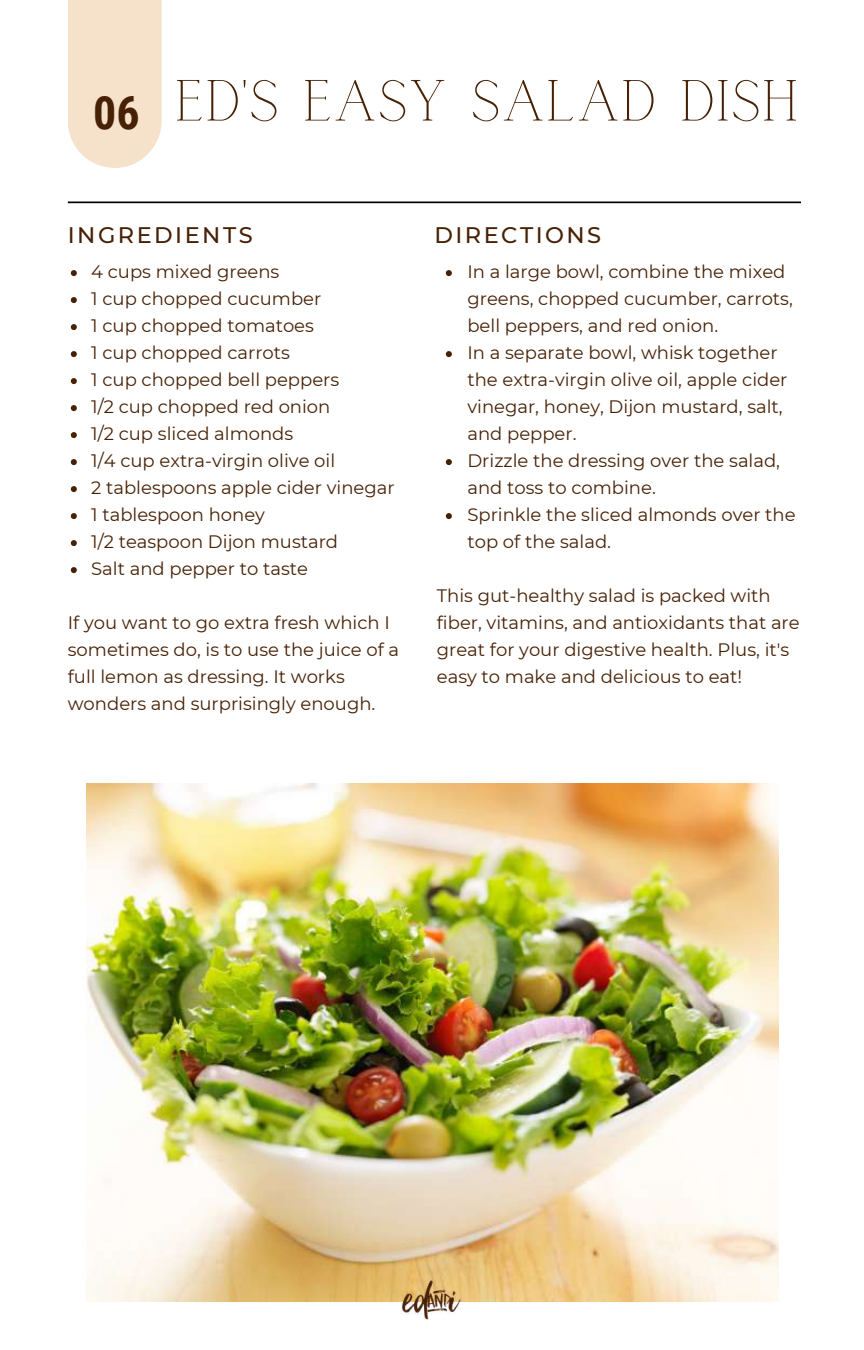
<style>
.page{position:relative;width:864px;height:1350px;background:#fff}
.page>*{position:absolute;margin:0;border:0;box-sizing:border-box;transform-origin:0 0}
.t1{font:57.38px "Calgary";color:#472105}
.t2{font:700 45.9px "Roboto Condensed";color:#472105}
.t3{font:500 22.5px "Montserrat";letter-spacing:.11em;color:#472105}
.t4{font:18px/27px "Montserrat";color:#472105}
</style>
<div class="page">
<div style="left:68px;top:0;width:93px;height:168px;background:#f6e1ca"></div>
<svg style="left:68px;top:201px;width:733px;height:2px"></svg>
<img style="left:86px;top:783px;width:692px;height:518px">
<svg style="left:71px;top:270px;width:6px;height:6px"></svg>
<svg style="left:71px;top:297px;width:6px;height:6px"></svg>
<svg style="left:71px;top:324px;width:6px;height:6px"></svg>
<svg style="left:71px;top:351px;width:6px;height:6px"></svg>
<svg style="left:71px;top:378px;width:6px;height:6px"></svg>
<svg style="left:71px;top:405px;width:6px;height:6px"></svg>
<svg style="left:71px;top:432px;width:6px;height:6px"></svg>
<svg style="left:71px;top:459px;width:6px;height:6px"></svg>
<svg style="left:71px;top:486px;width:6px;height:6px"></svg>
<svg style="left:71px;top:513px;width:6px;height:6px"></svg>
<svg style="left:71px;top:540px;width:6px;height:6px"></svg>
<svg style="left:71px;top:567px;width:6px;height:6px"></svg>
<svg style="left:446px;top:270px;width:6px;height:6px"></svg>
<svg style="left:446px;top:351px;width:6px;height:6px"></svg>
<svg style="left:446px;top:459px;width:6px;height:6px"></svg>
<svg style="left:446px;top:513px;width:6px;height:6px"></svg>
<img style="left:395px;top:1264px;width:73px;height:56px">
<h2 class="t2" style="left:93px;top:87px;width:48px">06</h2>
<h1 class="t1" style="left:174px;top:69px;width:626px">ED'S EASY SALAD DISH</h1>
<p class="t3" style="left:68px;top:221px;width:186px">INGREDIENTS</p>
<p class="t4" style="left:91px;top:258px;width:305px">4 cups mixed greens<br>1 cup chopped cucumber<br>1 cup chopped tomatoes<br>1 cup chopped carrots<br>1 cup chopped bell peppers<br>1/2 cup chopped red onion<br>1/2 cup sliced almonds<br>1/4 cup extra-virgin olive oil<br>2 tablespoons apple cider vinegar<br>1 tablespoon honey<br>1/2 teaspoon Dijon mustard<br>Salt and pepper to taste</p>
<p class="t4" style="left:68px;top:609px;width:333px">If you want to go extra fresh which I sometimes do, is to use the juice of a full lemon as dressing. It works wonders and surprisingly enough.</p>
<p class="t3" style="left:434px;top:221px;width:168px">DIRECTIONS</p>
<p class="t4" style="left:467px;top:258px;width:330px">In a large bowl, combine the mixed greens, chopped cucumber, carrots, bell peppers, and red onion.<br>In a separate bowl, whisk together the extra-virgin olive oil, apple cider vinegar, honey, Dijon mustard, salt, and pepper.<br>Drizzle the dressing over the salad, and toss to combine.<br>Sprinkle the sliced almonds over the top of the salad.</p>
<p class="t4" style="left:437px;top:582px;width:364px">This gut-healthy salad is packed with fiber, vitamins, and antioxidants that are great for your digestive health. Plus, it's easy to make and delicious to eat!</p>
</div>
